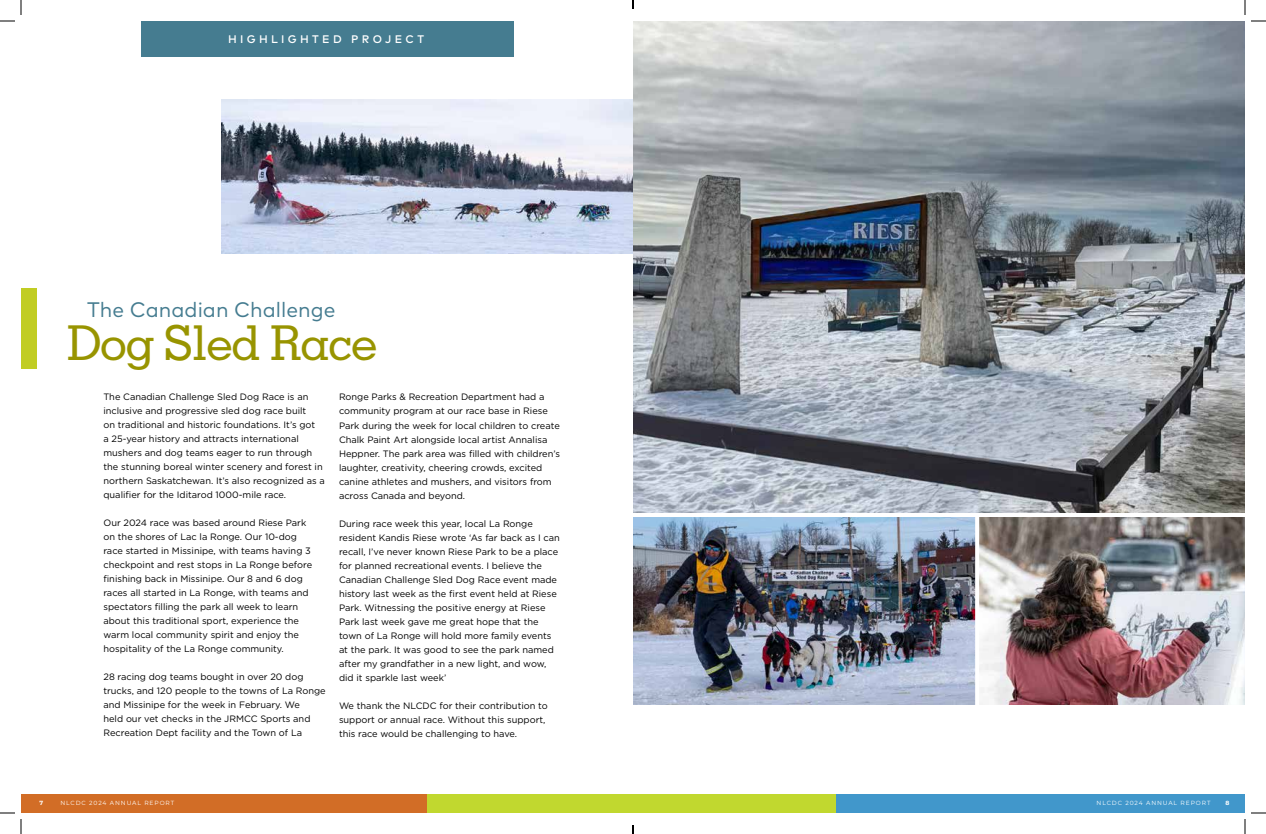
<style>
.page{position:relative;width:1266px;height:834px;background:#fff}
.page>*{position:absolute;margin:0;border:0;box-sizing:border-box;transform-origin:0 0}
.t1{font:500 48px "Memphis LT Std";letter-spacing:-.03em;color:#989400}
.t2{font:21px "Mark OT";color:#457c90}
.t3{font:500 11px "Mark OT";letter-spacing:.3em;color:#fff}
.t4{font:9.2px/14px "Gotham";color:#000}
.t5{font:6px "Montserrat";letter-spacing:.15em;color:#fff}
.t6{font:700 6px "Montserrat";color:#fff}
</style>
<div class="page">
<div style="left:21px;top:794px;width:413px;height:19px;background:#d26d26"></div>
<div style="left:428px;top:794px;width:415px;height:19px;background:#c1d82f"></div>
<div style="left:836px;top:794px;width:409px;height:19px;background:#4197cb"></div>
<img style="left:221px;top:100px;width:413px;height:154px">
<div style="left:141px;top:21px;width:373px;height:36px;background:#457c90"></div>
<img style="left:634px;top:21px;width:611px;height:492px">
<img style="left:634px;top:517px;width:611px;height:188px">
<div style="left:21px;top:288px;width:16px;height:82px;background:#c1cd23"></div>
<svg style="left:975px;top:517px;width:4px;height:188px"></svg>
<svg style="left:0;top:0;width:22px;height:22px"></svg>
<svg style="left:0;top:812px;width:22px;height:22px"></svg>
<svg style="left:1244px;top:0;width:22px;height:22px"></svg>
<svg style="left:1244px;top:812px;width:22px;height:22px"></svg>
<svg style="left:632px;top:0;width:2px;height:9px"></svg>
<svg style="left:632px;top:825px;width:2px;height:9px"></svg>
<p class="t3" style="left:228px;top:32px;width:197px">HIGHLIGHTED PROJECT</p>
<h2 class="t2" style="left:87px;top:297px;width:250px">The Canadian Challenge</h2>
<h1 class="t1" style="left:67px;top:314px;width:312px">Dog Sled Race</h1>
<p class="t4" style="left:103px;top:390px;width:223px">The Canadian Challenge Sled Dog Race is an inclusive and progressive sled dog race built<br>on traditional and historic foundations. It’s got<br>a 25-year history and attracts international mushers and dog teams eager to run through the stunning boreal winter scenery and forest in northern Saskatchewan. It’s also recognized as a qualifier for the Iditarod 1000-mile race.</p>
<p class="t4" style="left:103px;top:516px;width:210px">Our 2024 race was based around Riese Park on the shores of Lac la Ronge. Our 10-dog race started in Missinipe, with teams having 3 checkpoint and rest stops in La Ronge before finishing back in Missinipe. Our 8 and 6 dog races all started in La Ronge, with teams and spectators filling the park all week to learn about this traditional sport, experience the warm local community spirit and enjoy the hospitality of the La Ronge community.</p>
<p class="t4" style="left:103px;top:670px;width:224px">28 racing dog teams bought in over 20 dog trucks, and 120 people to the towns of La Ronge and Missinipe for the week in February. We<br>held our vet checks in the JRMCC Sports and Recreation Dept facility and the Town of La</p>
<p class="t4" style="left:339px;top:390px;width:223px">Ronge Parks &amp; Recreation Department had a community program at our race base in Riese Park during the week for local children to create Chalk Paint Art alongside local artist Annalisa Heppner. The park area was filled with children’s laughter, creativity, cheering crowds, excited canine athletes and mushers, and visitors from across Canada and beyond.</p>
<p class="t4" style="left:339px;top:516px;width:222px">During race week this year, local La Ronge resident Kandis Riese wrote ‘As far back as I can recall, I’ve never known Riese Park to be a place for planned recreational events. I believe the Canadian Challenge Sled Dog Race event made history last week as the first event held at Riese Park. Witnessing the positive energy at Riese Park last week gave me great hope that the town of La Ronge will hold more family events at the park. It was good to see the park named after my grandfather in a new light, and wow, did it sparkle last week’</p>
<p class="t4" style="left:339px;top:698px;width:210px">We thank the NLCDC for their contribution to support or annual race. Without this support, this race would be challenging to have.</p>
<p class="t6" style="left:39px;top:799px;width:5px">7</p>
<p class="t6" style="left:1225px;top:799px;width:5px">8</p>
<p class="t5" style="left:60px;top:799px;width:115px">NLCDC 2024 ANNUAL REPORT</p>
<p class="t5" style="left:1097px;top:799px;width:115px">NLCDC 2024 ANNUAL REPORT</p>
</div>
